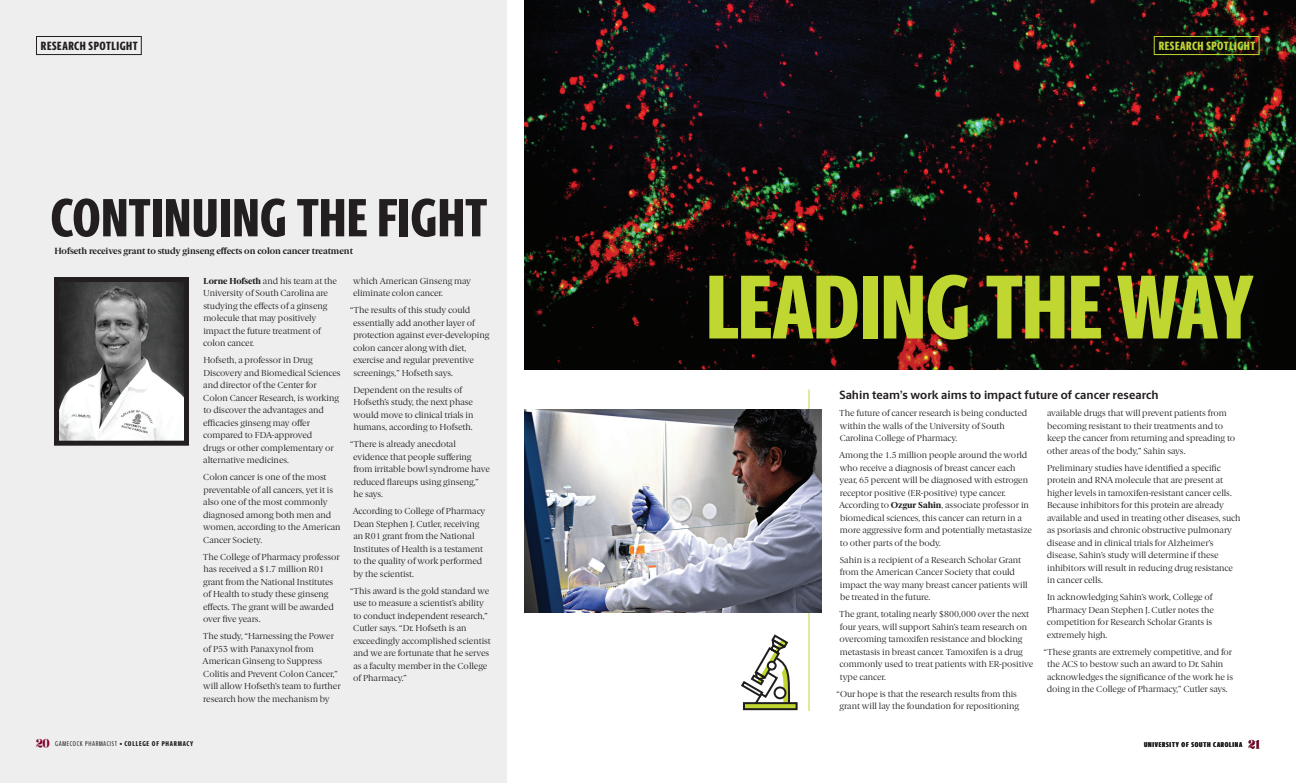
<style>
.page{position:relative;width:1296px;height:783px;background:#fff}
.page>*{position:absolute;margin:0;border:0;box-sizing:border-box;transform-origin:0 0}
.t1{font:800 91px "Berlingske Sans X Cn";letter-spacing:-.01em;color:#c1d731}
.t2{font:800 54px "Berlingske Sans X Cn";letter-spacing:.01em;color:#231f20}
.t3{font:700 12px "Berlingske Sans";color:#231f20}
.t4{font:800 12px "Berlingske Sans X Cn";letter-spacing:.045em;color:#231f20}
.t5{font:800 12px "Berlingske Sans X Cn";letter-spacing:.045em;color:#c1d731}
.t6{font:700 9px "Berlingske Serif";color:#231f20}
.t7{font:8.8px/12.5px "Berlingske Serif";color:#231f20}
.t8{font:7px "Berlingske Sans X Cn";letter-spacing:.105em;color:#231f20}
.t9{font:800 7px "Berlingske Sans X Cn";letter-spacing:.105em;color:#231f20}
.s1{font-weight:800}
.s2{font-family:"Karlie Extras";font-size:11px;color:#840128}
.s3{font-weight:500;font-size:6px}
.s4{font-family:"Karlie Extras";font-weight:400;font-size:11px}
</style>
<div class="page">
<div style="left:0;top:0;width:507px;height:783px;background:#eeeeef"></div>
<img style="left:524px;top:0;width:772px;height:369px">
<div style="left:36px;top:36px;width:106px;height:19px;border:1px solid #231f20"></div>
<div style="left:1154px;top:36px;width:105px;height:19px;background:#231f20;opacity:.3"></div>
<div style="left:1154px;top:36px;width:105px;height:19px;border:1px solid #c1d731"></div>
<hr style="left:809px;top:390px;width:1px;height:321px;background:#c1d731">
<svg style="left:741px;top:634px;width:57px;height:77px"></svg>
<img style="left:60px;top:283px;width:123px;height:157px">
<div style="left:54px;top:277px;width:135px;height:169px;border:5px solid #231f20"></div>
<img style="left:524px;top:410px;width:298px;height:202px">
<p class="t4" style="left:41px;top:37px;width:98px">RESEARCH SPOTLIGHT</p>
<p class="t2" style="left:50px;top:177px;width:438px">CONTINUING THE FIGHT</p>
<p class="t6" style="left:54px;top:243px;width:300px">Hofseth receives grant to study ginseng effects on colon cancer treatment</p>
<p class="t7" style="left:203px;top:274px;width:135px"><span class="s1">Lorne Hofseth</span> and his team at the<br>University of South Carolina are studying the effects of a ginseng molecule that may positively impact the future treatment of colon cancer.</p>
<p class="t7" style="left:203px;top:354px;width:139px">Hofseth, a professor in Drug<br>Discovery and Biomedical Sciences and director of the Center for<br>Colon Cancer Research, is working to discover the advantages and efficacies ginseng may offer compared to FDA-approved<br>drugs or other complementary or alternative medicines.</p>
<p class="t7" style="left:203px;top:471px;width:139px">Colon cancer is one of the most preventable of all cancers, yet it is also one of the most commonly diagnosed among both men and women, according to the American<br>Cancer Society.</p>
<p class="t7" style="left:203px;top:550px;width:139px">The College of Pharmacy professor has received a $1.7 million R01 grant from the National Institutes of Health to study these ginseng effects. The grant will be awarded over five years.</p>
<p class="t7" style="left:203px;top:630px;width:139px">The study, “Harnessing the Power of P53 with Panaxynol from<br>American Ginseng to Suppress<br>Colitis and Prevent Colon Cancer,” will allow Hofseth’s team to further research how the mechanism by</p>
<p class="t7" style="left:353px;top:274px;width:119px">which American Ginseng may eliminate colon cancer.</p>
<p class="t7" style="left:353px;top:304px;width:138px;text-indent:-3px">“The results of this study could essentially add another layer of protection against ever-developing colon cancer along with diet, exercise and regular preventive screenings,” Hofseth says.</p>
<p class="t7" style="left:353px;top:383px;width:122px">Dependent on the results of<br>Hofseth’s study, the next phase would move to clinical trials in humans, according to Hofseth.</p>
<p class="t7" style="left:353px;top:438px;width:138px;text-indent:-3px">“There is already anecdotal evidence that people suffering from irritable bowl syndrome have reduced flareups using ginseng,” he says.</p>
<p class="t7" style="left:353px;top:505px;width:134px">According to College of Pharmacy<br>Dean Stephen J. Cutler, receiving an R01 grant from the National<br>Institutes of Health is a testament to the quality of work performed by the scientist.</p>
<p class="t7" style="left:353px;top:584px;width:139px;text-indent:-3px">“This award is the gold standard we use to measure a scientist’s ability to conduct independent research,”<br>Cutler says. “Dr. Hofseth is an exceedingly accomplished scientist and we are fortunate that he serves as a faculty member in the College of Pharmacy.”</p>
<p class="t8" style="left:36px;top:738px;width:159px"><span class="s2">20</span> GAMECOCK PHARMACIST <span class="s3">•</span> <span class="s1">COLLEGE OF PHARMACY</span></p>
<p class="t5" style="left:1159px;top:37px;width:98px">RESEARCH SPOTLIGHT</p>
<p class="t1" style="left:706px;top:239px;width:549px">LEADING THE WAY</p>
<p class="t3" style="left:839px;top:386px;width:321px">Sahin team’s work aims to impact future of cancer research</p>
<p class="t7" style="left:839px;top:407px;width:189px">The future of cancer research is being conducted within the walls of the University of South<br>Carolina College of Pharmacy.</p>
<p class="t7" style="left:839px;top:449px;width:194px">Among the 1.5 million people around the world who receive a diagnosis of breast cancer each year, 65 percent will be diagnosed with estrogen receptor positive (ER-positive) type cancer.<br>According to <span class="s1">Ozgur Sahin</span>, associate professor in biomedical sciences, this cancer can return in a more aggressive form and potentially metastasize to other parts of the body.</p>
<p class="t7" style="left:840px;top:554px;width:189px">Sahin is a recipient of a Research Scholar Grant from the American Cancer Society that could impact the way many breast cancer patients will be treated in the future.</p>
<p class="t7" style="left:839px;top:608px;width:195px">The grant, totaling nearly $800,000 over the next four years, will support Sahin’s team research on overcoming tamoxifen resistance and blocking metastasis in breast cancer. Tamoxifen is a drug commonly used to treat patients with ER-positive type cancer.</p>
<p class="t7" style="left:837px;top:688px;width:184px;text-align:center">“Our hope is that the research results from this grant will lay the foundation for repositioning</p>
<p class="t7" style="left:1047px;top:407px;width:190px">available drugs that will prevent patients from becoming resistant to their treatments and to keep the cancer from returning and spreading to other areas of the body,” Sahin says.</p>
<p class="t7" style="left:1047px;top:462px;width:195px">Preliminary studies have identified a specific protein and RNA molecule that are present at higher levels in tamoxifen-resistant cancer cells.<br>Because inhibitors for this protein are already available and used in treating other diseases, such as psoriasis and chronic obstructive pulmonary disease and in clinical trials for Alzheimer’s disease, Sahin’s study will determine if these inhibitors will result in reducing drug resistance in cancer cells.</p>
<p class="t7" style="left:1047px;top:591px;width:169px">In acknowledging Sahin’s work, College of Pharmacy Dean Stephen J. Cutler notes the competition for Research Scholar Grants is extremely high.</p>
<p class="t7" style="left:1047px;top:646px;width:188px;text-indent:-3px">“These grants are extremely competitive, and for the ACS to bestow such an award to Dr. Sahin acknowledges the significance of the work he is doing in the College of Pharmacy,” Cutler says.</p>
<p class="t9" style="left:1144px;top:739px;width:117px">UNIVERSITY OF SOUTH CAROLINA <span class="s4">21</span></p>
</div>
